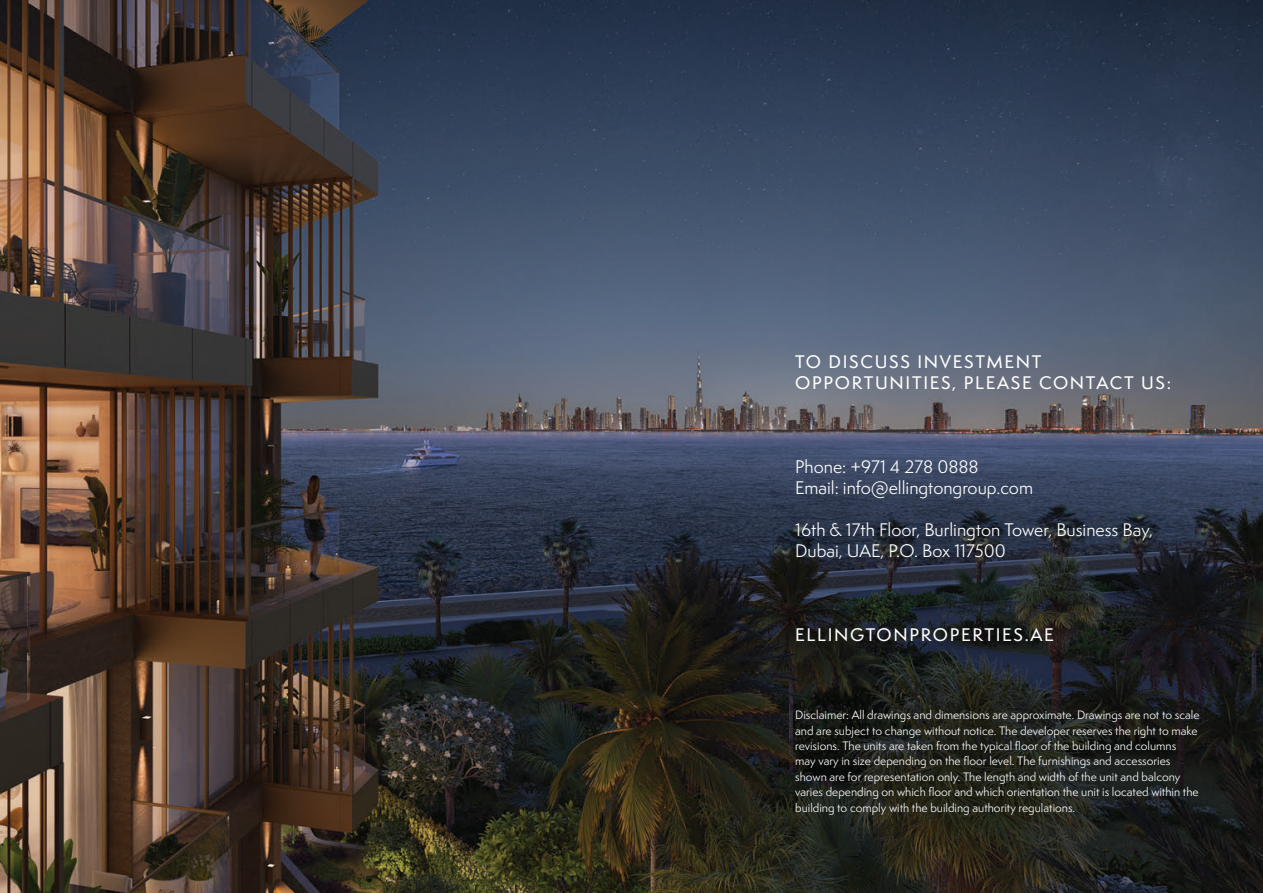
<style>
.page{position:relative;width:1263px;height:893px;background:#fff}
.page>*{position:absolute;margin:0;border:0;box-sizing:border-box;transform-origin:0 0}
.t1{font:16.8px/21px "Semplicita Pro";color:#fff}
.t2{font:500 16.8px/21px "Semplicita Pro";letter-spacing:.1em;color:#fff}
.t3{font:11.25px/15.5px "Semplicita Pro";color:#fff}
</style>
<div class="page">
<img style="left:0;top:0;width:1263px;height:893px">
<h1 class="t2" style="left:795px;top:351px;width:377px">TO DISCUSS INVESTMENT<br>OPPORTUNITIES, PLEASE CONTACT US:</h1>
<h1 class="t1" style="left:795px;top:456px;width:239px">Phone: +971 4 278 0888<br>Email: info@ellingtongroup.com</h1>
<h1 class="t1" style="left:795px;top:519px;width:359px">16th &amp; 17th Floor, Burlington Tower, Business Bay,<br>Dubai, UAE, P.O. Box 117500</h1>
<h1 class="t2" style="left:795px;top:624px;width:260px">ELLINGTONPROPERTIES.AE</h1>
<p class="t3" style="left:795px;top:707px;width:406px">Disclaimer: All drawings and dimensions are approximate. Drawings are not to scale and are subject to change without notice. The developer reserves the right to make revisions. The units are taken from the typical floor of the building and columns may vary in size depending on the floor level. The furnishings and accessories shown are for representation only. The length and width of the unit and balcony varies depending on which floor and which orientation the unit is located within the building to comply with the building authority regulations.</p>
</div>
